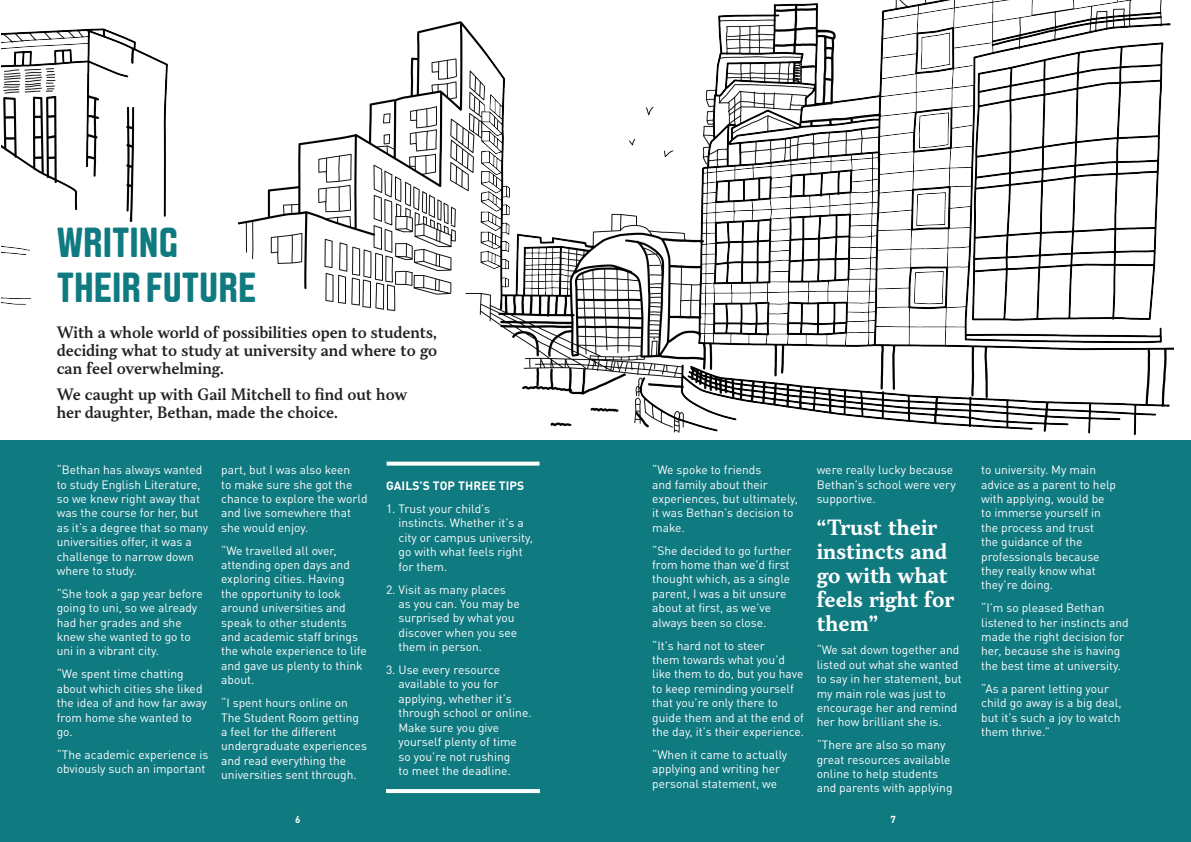
<style>
.page{position:relative;width:1191px;height:842px;background:#fff}
.page>*{position:absolute;margin:0;border:0;box-sizing:border-box;transform-origin:0 0}
.page_title{font:700 42px "Aveny TLBU";color:#107a81}
.body_copy{font:700 20px/24px "TT Jenevers";color:#fff}
.standfirst{font:500 15px/18px "TT Jenevers";color:#231f20;text-align:justify}
.body_copy-2{font:12px/14.4px "DIN Pro";color:#fff}
.body_copy-3{font:700 12px "DIN Pro";letter-spacing:.01em;color:#fff}
.page_title-2{font:700 10px "DIN Pro";color:#fff}
</style>
<div class="page">
<img style="left:1px;top:0;width:1173px;height:435px">
<div style="left:0;top:440px;width:1191px;height:402px;background:#107a81"></div>
<svg style="left:386px;top:462px;width:153px;height:4px"></svg>
<svg style="left:386px;top:789px;width:154px;height:4px"></svg>
<p class="page_title" style="left:57px;top:218px;width:123px">WRITING</p>
<p class="page_title" style="left:57px;top:264px;width:201px">THEIR FUTURE</p>
<p class="standfirst" style="left:57px;top:323px;width:382px">With a whole world of possibilities open to students, deciding what to study at university and where to go can feel overwhelming.</p>
<p class="standfirst" style="left:57px;top:386px;width:352px">We caught up with Gail Mitchell to find out how her daughter, Bethan, made the choice.</p>
<p class="body_copy-2" style="left:57px;top:462px;width:153px">“Bethan has always wanted to study English Literature, so we knew right away that was the course for her, but as it’s a degree that so many universities offer, it was a challenge to narrow down where to study.</p>
<p class="body_copy-2" style="left:57px;top:585px;width:147px">“She took a gap year before going to uni, so we already had her grades and she knew she wanted to go to uni in a vibrant city.</p>
<p class="body_copy-2" style="left:57px;top:666px;width:152px">“We spent time chatting about which cities she liked the idea of and how far away from home she wanted to go.</p>
<p class="body_copy-2" style="left:57px;top:746px;width:153px">“The academic experience is obviously such an important</p>
<p class="body_copy-2" style="left:221px;top:462px;width:148px">part, but I was also keen<br>to make sure she got the chance to explore the world and live somewhere that she would enjoy.</p>
<p class="body_copy-2" style="left:221px;top:542px;width:147px">“We travelled all over, attending open days and exploring cities. Having<br>the opportunity to look around universities and speak to other students and academic staff brings the whole experience to life and gave us plenty to think about.</p>
<p class="body_copy-2" style="left:221px;top:695px;width:147px">“I spent hours online on<br>The Student Room getting a feel for the different undergraduate experiences and read everything the universities sent through.</p>
<p class="body_copy-3" style="left:386px;top:476px;width:140px">GAILS’S TOP THREE TIPS</p>
<p class="body_copy-2" style="left:398px;top:501px;width:136px;text-indent:-12px">1. Trust your child’s instincts. Whether it’s a city or campus university, go with what feels right for them.</p>
<p class="body_copy-2" style="left:398px;top:581px;width:123px;text-indent:-12px">2. Visit as many places as you can. You may be surprised by what you discover when you see them in person.</p>
<p class="body_copy-2" style="left:398px;top:662px;width:135px;text-indent:-12px">3. Use every resource available to you for applying, whether it’s through school or online.<br>Make sure you give yourself plenty of time so you’re not rushing<br>to meet the deadline.</p>
<p class="body_copy-2" style="left:652px;top:462px;width:147px">“We spoke to friends<br>and family about their experiences, but ultimately, it was Bethan’s decision to make.</p>
<p class="body_copy-2" style="left:652px;top:542px;width:141px">“She decided to go further from home than we’d first thought which, as a single parent, I was a bit unsure about at first, as we’ve always been so close.</p>
<p class="body_copy-2" style="left:652px;top:637px;width:153px">“It’s hard not to steer<br>them towards what you’d like them to do, but you have to keep reminding yourself that you’re only there to guide them and at the end of the day, it’s their experience.</p>
<p class="body_copy-2" style="left:652px;top:746px;width:136px">“When it came to actually applying and writing her personal statement, we</p>
<p class="body_copy-2" style="left:816px;top:462px;width:141px">were really lucky because<br>Bethan’s school were very supportive.</p>
<p class="body_copy" style="left:816px;top:516px;width:139px">“Trust their instincts and go with what feels right for them”</p>
<p class="body_copy-2" style="left:816px;top:642px;width:147px">“We sat down together and listed out what she wanted to say in her statement, but my main role was just to encourage her and remind her how brilliant she is.</p>
<p class="body_copy-2" style="left:816px;top:737px;width:137px">“There are also so many great resources available online to help students and parents with applying</p>
<p class="page_title-2" style="left:295px;top:812px;width:7px">6</p>
<p class="page_title-2" style="left:890px;top:812px;width:7px">7</p>
<p class="body_copy-2" style="left:981px;top:462px;width:136px">to university. My main advice as a parent to help with applying, would be to immerse yourself in the process and trust<br>the guidance of the professionals because they really know what they’re doing.</p>
<p class="body_copy-2" style="left:981px;top:600px;width:149px">“I’m so pleased Bethan listened to her instincts and made the right decision for her, because she is having the best time at university.</p>
<p class="body_copy-2" style="left:981px;top:680px;width:142px">“As a parent letting your child go away is a big deal, but it’s such a joy to watch them thrive.”</p>
</div>
